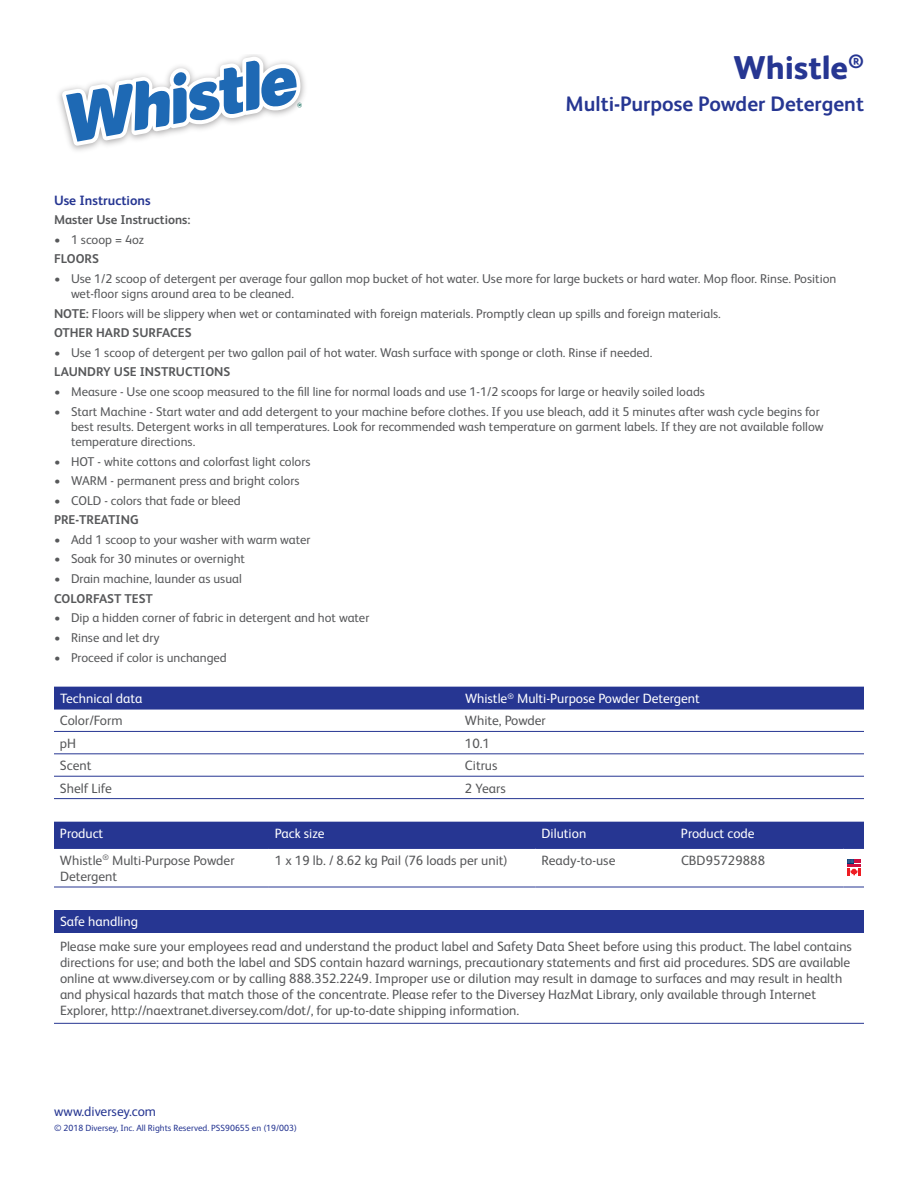
<style>
.page{position:relative;width:918px;height:1188px;background:#fff}
.page>*{position:absolute;margin:0;border:0;box-sizing:border-box;transform-origin:0 0}
.t1{font:800 33px "FS Albert Pro";color:#263692}
.t2{font:700 21px "FS Albert Pro";color:#263692}
.t3{font:13.5px/16.2px "FS Albert Pro";color:#57585a}
.t4{font:13.5px "FS Albert Pro";color:#fff}
.t5{font:13.5px "FS Albert Pro";color:#263692}
.t6{font:700 13.5px "FS Albert Pro";color:#263692}
.t7{font:12.75px/15.3px "FS Albert Pro";color:#57585a}
.t8{font:700 12.75px "FS Albert Pro";color:#57585a}
.t9{font:9px "FS Albert Pro";color:#263692}
.s1{font-weight:700}
</style>
<div class="page">
<div style="left:54px;top:687px;width:810px;height:22px;background:#263692"></div>
<hr style="left:54px;top:709px;width:405px;height:1px;background:#263692">
<hr style="left:459px;top:709px;width:405px;height:1px;background:#263692">
<hr style="left:54px;top:731px;width:405px;height:1px;background:#263692">
<hr style="left:54px;top:753px;width:405px;height:1px;background:#263692">
<hr style="left:54px;top:776px;width:405px;height:1px;background:#263692">
<hr style="left:459px;top:731px;width:405px;height:1px;background:#263692">
<hr style="left:459px;top:753px;width:405px;height:1px;background:#263692">
<hr style="left:459px;top:776px;width:405px;height:1px;background:#263692">
<hr style="left:54px;top:798px;width:405px;height:1px;background:#263692">
<hr style="left:459px;top:798px;width:405px;height:1px;background:#263692">
<div style="left:54px;top:822px;width:810px;height:27px;background:#263692"></div>
<hr style="left:54px;top:887px;width:215px;height:1px;background:#263692">
<hr style="left:269px;top:887px;width:267px;height:1px;background:#263692">
<hr style="left:536px;top:887px;width:139px;height:1px;background:#263692">
<hr style="left:675px;top:887px;width:168px;height:1px;background:#263692">
<svg style="left:843px;top:887px;width:21px;height:1px"></svg>
<div style="left:54px;top:910px;width:810px;height:22px;background:#263692"></div>
<hr style="left:54px;top:1023px;width:810px;height:1px;background:#263692">
<svg style="left:847px;top:859px;width:14px;height:16px"></svg>
<img style="left:58px;top:54px;width:247px;height:97px">
<svg style="left:62px;top:56px;width:240px;height:90px"></svg>
<h1 class="t1" style="left:734px;top:42px;width:132px">Whistle<sup>®</sup></h1>
<h2 class="t2" style="left:566px;top:89px;width:300px">Multi-Purpose Powder Detergent</h2>
<p class="t6" style="left:54px;top:191px;width:98px">Use Instructions</p>
<p class="t8" style="left:54px;top:211px;width:138px">Master Use Instructions:</p>
<p class="t7" style="left:54px;top:231px;width:92px">• 1 scoop = 4oz</p>
<p class="t8" style="left:54px;top:250px;width:47px">FLOORS</p>
<p class="t7" style="left:71px;top:270px;width:767px;text-indent:-17px">• Use 1/2 scoop of detergent per average four gallon mop bucket of hot water. Use more for large buckets or hard water. Mop floor. Rinse. Position wet-floor signs around area to be cleaned.</p>
<p class="t7" style="left:54px;top:303px;width:668px;line-height:19.5px"><span class="s1">NOTE:</span> Floors will be slippery when wet or contaminated with foreign materials. Promptly clean up spills and foreign materials.<br><span class="s1">OTHER HARD SURFACES</span></p>
<p class="t7" style="left:54px;top:344px;width:600px">• Use 1 scoop of detergent per two gallon pail of hot water. Wash surface with sponge or cloth. Rinse if needed.</p>
<p class="t8" style="left:54px;top:363px;width:178px">LAUNDRY USE INSTRUCTIONS</p>
<p class="t7" style="left:54px;top:383px;width:653px">• Measure - Use one scoop measured to the fill line for normal loads and use 1-1/2 scoops for large or heavily soiled loads</p>
<p class="t7" style="left:71px;top:403px;width:754px;text-indent:-17px">• Start Machine - Start water and add detergent to your machine before clothes. If you use bleach, add it 5 minutes after wash cycle begins for best results. Detergent works in all temperatures. Look for recommended wash temperature on garment labels. If they are not available follow temperature directions.</p>
<p class="t7" style="left:54px;top:453px;width:258px">• HOT - white cottons and colorfast light colors</p>
<p class="t7" style="left:54px;top:472px;width:247px">• WARM - permanent press and bright colors</p>
<p class="t7" style="left:54px;top:492px;width:188px">• COLD - colors that fade or bleed</p>
<p class="t8" style="left:54px;top:511px;width:86px">PRE-TREATING</p>
<p class="t7" style="left:54px;top:531px;width:258px">• Add 1 scoop to your washer with warm water</p>
<p class="t7" style="left:54px;top:550px;width:193px">• Soak for 30 minutes or overnight</p>
<p class="t7" style="left:54px;top:570px;width:189px">• Drain machine, launder as usual</p>
<p class="t8" style="left:54px;top:589px;width:100px">COLORFAST TEST</p>
<p class="t7" style="left:54px;top:609px;width:317px">• Dip a hidden corner of fabric in detergent and hot water</p>
<p class="t7" style="left:54px;top:629px;width:107px">• Rinse and let dry</p>
<p class="t7" style="left:54px;top:649px;width:174px">• Proceed if color is unchanged</p>
<p class="t4" style="left:60px;top:689px;width:84px">Technical data</p>
<p class="t4" style="left:465px;top:689px;width:236px">Whistle<sup>®</sup> Multi-Purpose Powder Detergent</p>
<p class="t3" style="left:60px;top:712px;width:64px">Color/Form</p>
<p class="t3" style="left:465px;top:712px;width:82px">White, Powder</p>
<p class="t3" style="left:60px;top:734px;width:18px">pH</p>
<p class="t3" style="left:465px;top:734px;width:27px">10.1</p>
<p class="t3" style="left:60px;top:756px;width:33px">Scent</p>
<p class="t3" style="left:465px;top:756px;width:34px">Citrus</p>
<p class="t3" style="left:60px;top:779px;width:53px">Shelf Life</p>
<p class="t3" style="left:465px;top:779px;width:42px">2 Years</p>
<p class="t4" style="left:60px;top:824px;width:45px">Product</p>
<p class="t4" style="left:275px;top:824px;width:51px">Pack size</p>
<p class="t4" style="left:542px;top:824px;width:46px">Dilution</p>
<p class="t4" style="left:681px;top:824px;width:75px">Product code</p>
<p class="t3" style="left:60px;top:851px;width:176px">Whistle<sup>®</sup> Multi-Purpose Powder<br>Detergent</p>
<p class="t3" style="left:275px;top:851px;width:235px">1 x 19 lb. / 8.62 kg Pail (76 loads per unit)</p>
<p class="t3" style="left:542px;top:851px;width:75px">Ready-to-use</p>
<p class="t3" style="left:681px;top:851px;width:86px">CBD95729888</p>
<p class="t4" style="left:60px;top:912px;width:80px">Safe handling</p>
<p class="t3" style="left:60px;top:937px;width:794px">Please make sure your employees read and understand the product label and Safety Data Sheet before using this product. The label contains directions for use; and both the label and SDS contain hazard warnings, precautionary statements and first aid procedures. SDS are available online at www.diversey.com or by calling 888.352.2249. Improper use or dilution may result in damage to surfaces and may result in health and physical hazards that match those of the concentrate. Please refer to the Diversey HazMat Library, only available through Internet Explorer, http://naextranet.diversey.com/dot/, for up-to-date shipping information.</p>
<p class="t5" style="left:54px;top:1102px;width:104px">www.diversey.com</p>
<p class="t9" style="left:54px;top:1122px;width:244px">© 2018 Diversey, Inc. All Rights Reserved. PSS90655 en (19/003)</p>
</div>
